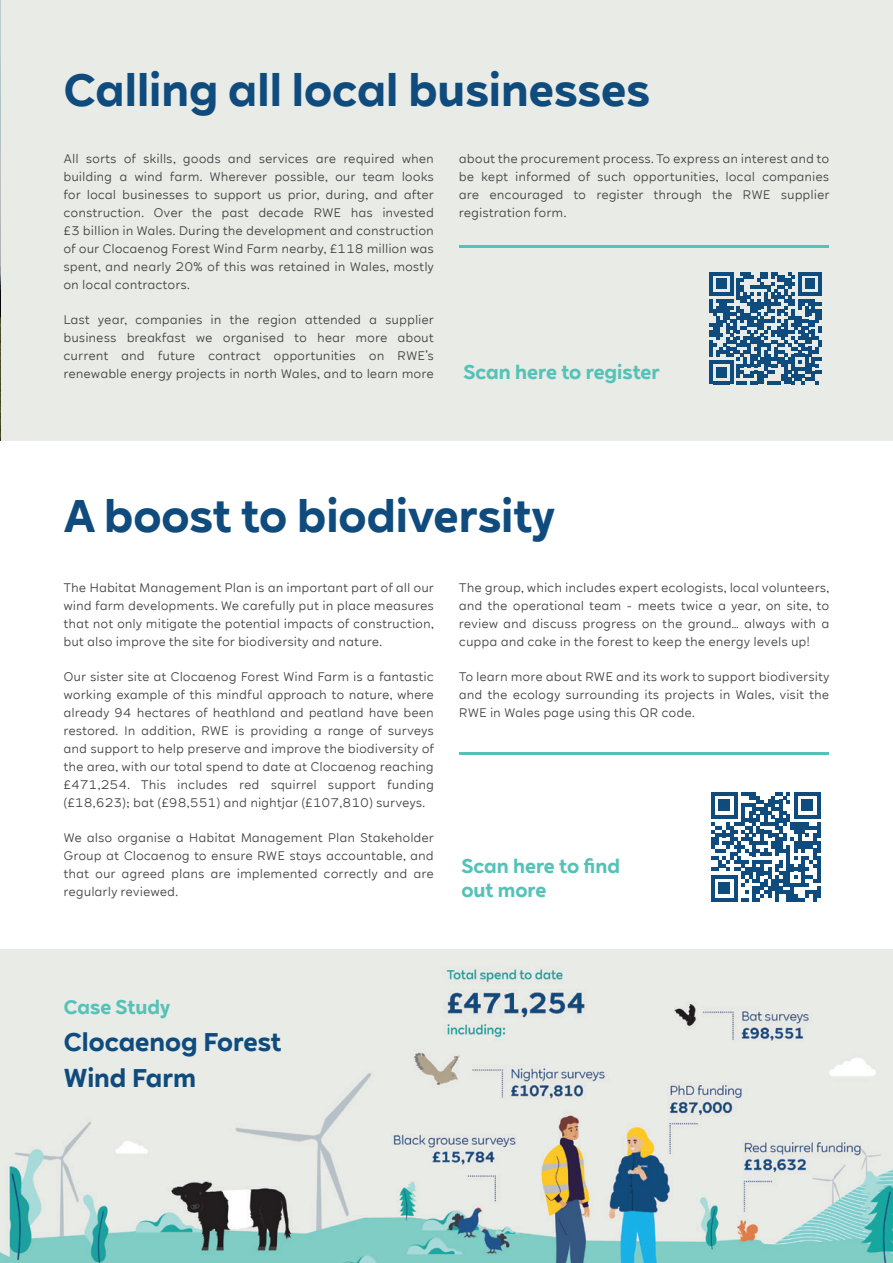
<style>
.page{position:relative;width:893px;height:1263px;background:#fff}
.page>*{position:absolute;margin:0;border:0;box-sizing:border-box;transform-origin:0 0}
.t1{font:700 45px "RWE Sans";color:#0f4b7d}
.t2{font:700 25.5px/36px "RWE Sans";color:#0f4b7d}
.t3{font:700 19.5px/23.4px "RWE Sans";color:#55c2b7}
.t4{font:12px/18px "RWE Sans";letter-spacing:.05em;color:#3e3e3f;text-align:justify}
</style>
<div class="page">
<div style="left:0;top:0;width:893px;height:440px;background:#e8ebe6"></div>
<hr style="left:0;top:949px;width:4px;height:314px;background:#e8ebe6">
<img style="left:0;top:0;width:1px;height:440px">
<img style="left:0;top:950px;width:893px;height:313px">
<svg style="left:711px;top:792px;width:109px;height:109px"></svg>
<svg style="left:709px;top:272px;width:113px;height:112px"></svg>
<hr style="left:459px;top:752px;width:370px;height:3px;background:#55c2b7">
<hr style="left:459px;top:246px;width:370px;height:2px;background:#55c2b7">
<h1 class="t1" style="left:64px;top:61px;width:588px">Calling all local businesses</h1>
<p class="t4" style="left:64px;top:150px;width:372px">All sorts of skills, goods and services are required when building a wind farm. Wherever possible, our team looks for local businesses to support us prior, during, and after construction. Over the past decade RWE has invested £3 billion in Wales. During the development and construction of our Clocaenog Forest Wind Farm nearby, £118 million was spent, and nearly 20% of this was retained in Wales, mostly on local contractors.</p>
<p class="t4" style="left:64px;top:311px;width:372px">Last year, companies in the region attended a supplier business breakfast we organised to hear more about current and future contract opportunities on RWE’s renewable energy projects in north Wales, and to learn more</p>
<p class="t4" style="left:459px;top:150px;width:372px">about the procurement process. To express an interest and to be kept informed of such opportunities, local companies are encouraged to register through the RWE supplier registration form.</p>
<h3 class="t3" style="left:463px;top:361px;width:198px">Scan here to register</h3>
<h1 class="t1" style="left:64px;top:488px;width:493px">A boost to biodiversity</h1>
<p class="t4" style="left:64px;top:579px;width:372px">The Habitat Management Plan is an important part of all our wind farm developments. We carefully put in place measures that not only mitigate the potential impacts of construction, but also improve the site for biodiversity and nature.</p>
<p class="t4" style="left:64px;top:668px;width:372px">Our sister site at Clocaenog Forest Wind Farm is a fantastic working example of this mindful approach to nature, where already 94 hectares of heathland and peatland have been restored. In addition, RWE is providing a range of surveys and support to help preserve and improve the biodiversity of the area, with our total spend to date at Clocaenog reaching £471,254. This includes red squirrel support funding (£18,623); bat (£98,551) and nightjar (£107,810) surveys.</p>
<p class="t4" style="left:64px;top:829px;width:372px">We also organise a Habitat Management Plan Stakeholder Group at Clocaenog to ensure RWE stays accountable, and that our agreed plans are implemented correctly and are regularly reviewed.</p>
<p class="t4" style="left:459px;top:579px;width:372px">The group, which includes expert ecologists, local volunteers, and the operational team - meets twice a year, on site, to review and discuss progress on the ground… always with a cuppa and cake in the forest to keep the energy levels up!</p>
<p class="t4" style="left:459px;top:668px;width:372px">To learn more about RWE and its work to support biodiversity and the ecology surrounding its projects in Wales, visit the RWE in Wales page using this QR code.</p>
<h3 class="t3" style="left:461px;top:855px;width:160px">Scan here to find out more</h3>
<h3 class="t3" style="left:64px;top:995px;width:108px">Case Study</h3>
<h2 class="t2" style="left:64px;top:1024px;width:219px">Clocaenog Forest<br>Wind Farm</h2>
</div>
